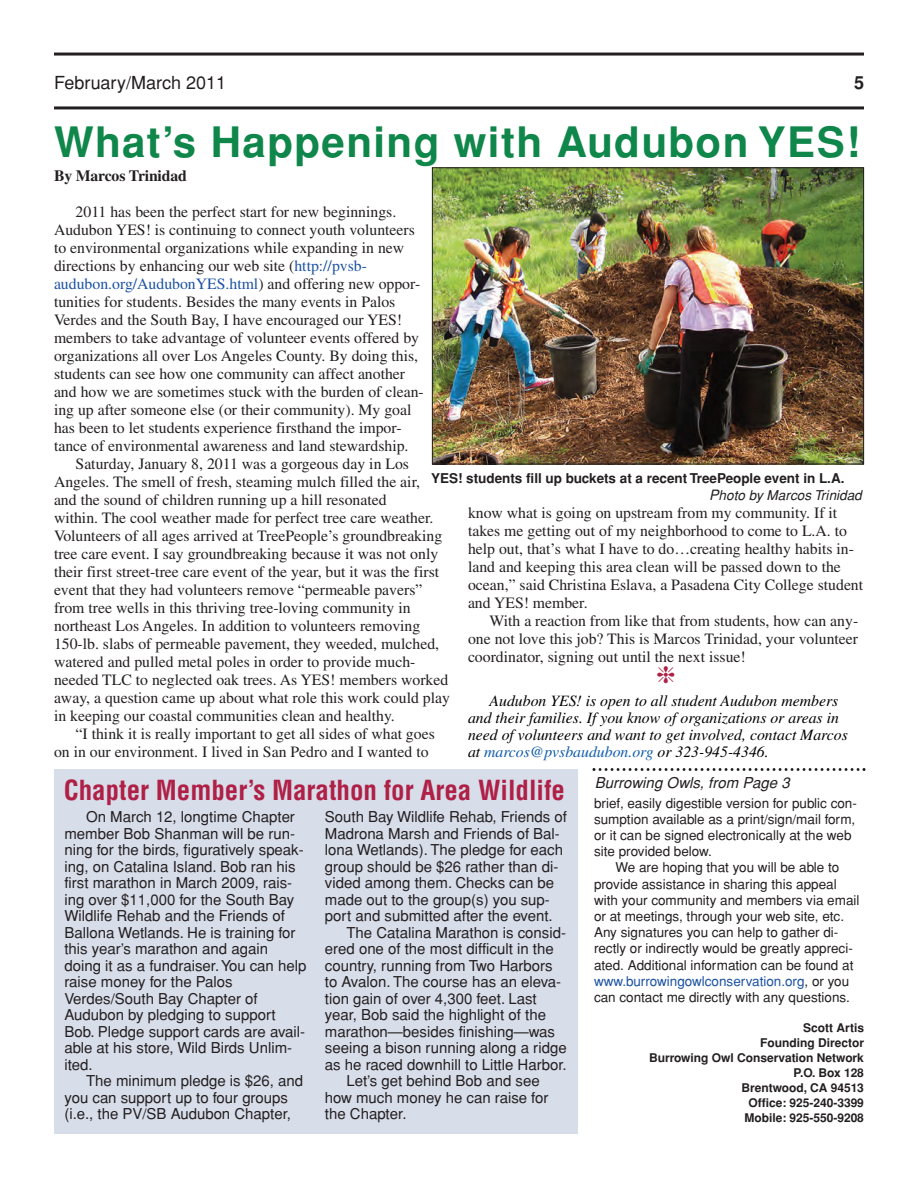
<style>
.page{position:relative;width:918px;height:1188px;background:#fff}
.page>*{position:absolute;margin:0;border:0;box-sizing:border-box;transform-origin:0 0}
.t1{font:700 42px "Helvetica";letter-spacing:.035em;color:#0f864a}
.t2{font:18px "Helvetica";color:#231f20}
.t3{font:700 18px "Helvetica";color:#231f20}
.t4{font:15.75px/18px "Times";color:#231f20}
.t5{font:italic 15.75px/17.2px "Times";color:#000}
.t6{font:15.75px "Times";color:#1c52a4}
.t7{font:700 15.75px "Times";letter-spacing:-.01em;color:#231f20}
.t8{font:15px/16.5px "Helvetica";color:#231f20}
.t9{font:italic 15px "Helvetica";letter-spacing:.005em;color:#231f20}
.t10{font:13.5px/16.2px "Helvetica";color:#231f20}
.t11{font:700 13.5px/16.8px "Helvetica";color:#231f20}
.t12{font:700 12px/15px "Helvetica";color:#231f20;text-align:right}
.s1{color:#1c52a4}
.s2{color:#231f20}
.s3{font-weight:400;font-style:italic;font-size:14.25px}
.s4{font-weight:400;font-style:italic}
.s5{color:#105cab}
</style>
<div class="page">
<hr style="left:54px;top:53px;width:810px;height:3px;background:#231f20">
<hr style="left:54px;top:106px;width:810px;height:3px;background:#231f20">
<img style="left:434px;top:169px;width:428px;height:293px">
<div style="left:432px;top:167px;width:432px;height:297px;border:1px solid #231f20"></div>
<div style="left:54px;top:770px;width:524px;height:364px;background:#d8ddea"></div>
<svg style="left:592px;top:768px;width:274px;height:3px"></svg>
<p class="t2" style="left:54px;top:72px;width:174px">February/March 2011</p>
<p class="t3" style="left:854px;top:72px;width:12px">5</p>
<h1 class="t1" style="left:54px;top:118px;width:808px">What’s Happening with Audubon YES!</h1>
<p class="t7" style="left:54px;top:170px;width:134px">By Marcos Trinidad</p>
<p class="t4" style="left:76px;top:204px;width:322px">2011 has been the perfect start for new beginnings.</p>
<p class="t4" style="left:54px;top:222px;width:363px">Audubon YES! is continuing to connect youth volunteers</p>
<p class="t4" style="left:54px;top:240px;width:352px">to environmental organizations while expanding in new</p>
<p class="t4" style="left:54px;top:258px;width:314px">directions by enhancing our web site (<span class="s1">http://pvsb-</span></p>
<p class="t6" style="left:54px;top:278px;width:368px">audubon.org/AudubonYES.html<span class="s2">) and offering new oppor-</span></p>
<p class="t4" style="left:54px;top:294px;width:343px">tunities for students. Besides the many events in Palos</p>
<p class="t4" style="left:54px;top:312px;width:350px">Verdes and the South Bay, I have encouraged our YES!</p>
<p class="t4" style="left:54px;top:330px;width:367px">members to take advantage of volunteer events offered by</p>
<p class="t4" style="left:54px;top:348px;width:366px">organizations all over Los Angeles County. By doing this,</p>
<p class="t4" style="left:54px;top:366px;width:353px">students can see how one community can affect another</p>
<p class="t4" style="left:54px;top:384px;width:371px">and how we are sometimes stuck with the burden of clean-</p>
<p class="t4" style="left:54px;top:402px;width:359px">ing up after someone else (or their community). My goal</p>
<p class="t4" style="left:54px;top:420px;width:349px">has been to let students experience firsthand the impor-</p>
<p class="t4" style="left:54px;top:438px;width:356px">tance of environmental awareness and land stewardship.</p>
<p class="t4" style="left:76px;top:456px;width:335px">Saturday, January 8, 2011 was a gorgeous day in Los</p>
<p class="t4" style="left:54px;top:474px;width:368px">Angeles. The smell of fresh, steaming mulch filled the air,</p>
<p class="t4" style="left:54px;top:492px;width:334px">and the sound of children running up a hill resonated</p>
<p class="t4" style="left:54px;top:510px;width:381px">within. The cool weather made for perfect tree care weather.</p>
<p class="t4" style="left:54px;top:528px;width:390px">Volunteers of all ages arrived at TreePeople’s groundbreaking</p>
<p class="t4" style="left:54px;top:546px;width:386px">tree care event. I say groundbreaking because it was not only</p>
<p class="t4" style="left:54px;top:564px;width:387px">their first street-tree care event of the year, but it was the first</p>
<p class="t4" style="left:54px;top:582px;width:370px">event that they had volunteers remove “permeable pavers”</p>
<p class="t4" style="left:54px;top:600px;width:358px">from tree wells in this thriving tree-loving community in</p>
<p class="t4" style="left:54px;top:618px;width:368px">northeast Los Angeles. In addition to volunteers removing</p>
<p class="t4" style="left:54px;top:636px;width:387px">150-lb. slabs of permeable pavement, they weeded, mulched,</p>
<p class="t4" style="left:54px;top:654px;width:363px">watered and pulled metal poles in order to provide much-</p>
<p class="t4" style="left:54px;top:672px;width:396px">needed TLC to neglected oak trees. As YES! members worked</p>
<p class="t4" style="left:54px;top:690px;width:397px">away, a question came up about what role this work could play</p>
<p class="t4" style="left:54px;top:708px;width:342px">in keeping our coastal communities clean and healthy.</p>
<p class="t4" style="left:76px;top:726px;width:361px">“I think it is really important to get all sides of what goes</p>
<p class="t4" style="left:54px;top:744px;width:376px">on in our environment. I lived in San Pedro and I wanted to</p>
<p class="t11" style="left:709px;top:470px;width:154px;text-indent:-278px">YES! students fill up buckets at a recent TreePeople event in L.A.<br><span class="s3">P</span><span class="s4">hoto by Marcos Trinidad</span></p>
<p class="t4" style="left:468px;top:505px;width:397px">know what is going on upstream from my community. If it takes me getting out of my neighborhood to come to L.A. to help out, that’s what I have to do…creating healthy habits in&shy;land and keeping this area clean will be passed down to the ocean,” said Christina Eslava, a Pasadena City College student and YES! member.</p>
<p class="t4" style="left:468px;top:613px;width:392px;text-align:justify;text-indent:22px">With a reaction from like that from students, how can any&shy;one not love this job? This is Marcos Trinidad, your volunteer coordinator, signing out until the next issue!</p>
<p class="t5" style="left:468px;top:693px;width:381px;text-indent:22px">Audubon YES! is open to all student Audubon members and their families. If you know of organizations or areas in need of volunteers and want to get involved, contact Marcos at <span class="s5">marcos@pvsbaudubon.org</span> or 323-945-4346.</p>
<p class="t9" style="left:595px;top:774px;width:197px">Burrowing Owls, from Page 3</p>
<p class="t10" style="left:594px;top:795px;width:264px;text-indent:-530px"><sup>Chapter</sup> <sup>Member’s</sup> <sup>Marathon</sup> <sup>for</sup> <sup>Area</sup> <sup>Wildlife</sup> brief, easily digestible version for public con&shy;sumption available as a print/sign/mail form, or it can be signed electronically at the web site provided below.</p>
<p class="t10" style="left:594px;top:860px;width:267px;text-indent:22px">We are hoping that you will be able to provide assistance in sharing this appeal with your community and members via email or at meetings, through your web site, etc.<br>Any signatures you can help to gather di&shy;rectly or indirectly would be greatly appreci&shy;ated. Additional information can be found at <span class="s1">www.burrowingowlconservation.org</span>, or you can contact me directly with any questions.</p>
<p class="t12" style="left:649px;top:1020px;width:216px">Scott Artis<br>Founding Director<br>Burrowing Owl Conservation Network<br>P.O. Box 128<br>Brentwood, CA 94513<br>Office: 925-240-3399<br>Mobile: 925-550-9208</p>
<p class="t8" style="left:64px;top:809px;width:243px;text-indent:22px">On March 12, longtime Chapter member Bob Shanman will be run&shy;ning for the birds, figuratively speak&shy;ing, on Catalina Island. Bob ran his first marathon in March 2009, rais&shy;ing over $11,000 for the South Bay<br>Wildlife Rehab and the Friends of<br>Ballona Wetlands. He is training for this year’s marathon and again doing it as a fundraiser. You can help raise money for the Palos<br>Verdes/South Bay Chapter of<br>Audubon by pledging to support<br>Bob. Pledge support cards are avail&shy;able at his store, Wild Birds Unlim&shy;ited.</p>
<p class="t8" style="left:64px;top:1073px;width:240px;text-indent:22px">The minimum pledge is $26, and you can support up to four groups (i.e., the PV/SB Audubon Chapter,</p>
<p class="t8" style="left:325px;top:809px;width:244px">South Bay Wildlife Rehab, Friends of</p>
<p class="t8" style="left:325px;top:825px;width:237px">Madrona Marsh and Friends of Bal-</p>
<p class="t8" style="left:325px;top:842px;width:240px">lona Wetlands). The pledge for each</p>
<p class="t8" style="left:325px;top:858px;width:235px">group should be $26 rather than di-</p>
<p class="t8" style="left:325px;top:875px;width:231px">vided among them. Checks can be</p>
<p class="t8" style="left:325px;top:891px;width:227px">made out to the group(s) you sup-</p>
<p class="t8" style="left:325px;top:908px;width:229px">port and submitted after the event.</p>
<p class="t8" style="left:346px;top:924px;width:221px">The Catalina Marathon is consid-</p>
<p class="t8" style="left:325px;top:941px;width:230px">ered one of the most difficult in the</p>
<p class="t8" style="left:325px;top:957px;width:229px">country, running from Two Harbors</p>
<p class="t8" style="left:325px;top:974px;width:238px">to Avalon. The course has an eleva-</p>
<p class="t8" style="left:325px;top:990px;width:213px">tion gain of over 4,300 feet. Last</p>
<p class="t8" style="left:325px;top:1007px;width:223px">year, Bob said the highlight of the</p>
<p class="t8" style="left:325px;top:1023px;width:232px">marathon—besides finishing—was</p>
<p class="t8" style="left:325px;top:1040px;width:243px">seeing a bison running along a ridge</p>
<p class="t8" style="left:325px;top:1056px;width:243px">as he raced downhill to Little Harbor.</p>
<p class="t8" style="left:346px;top:1073px;width:195px">Let’s get behind Bob and see</p>
<p class="t8" style="left:325px;top:1089px;width:225px">how much money he can raise for</p>
<p class="t8" style="left:325px;top:1106px;width:83px">the Chapter.</p>
</div>
